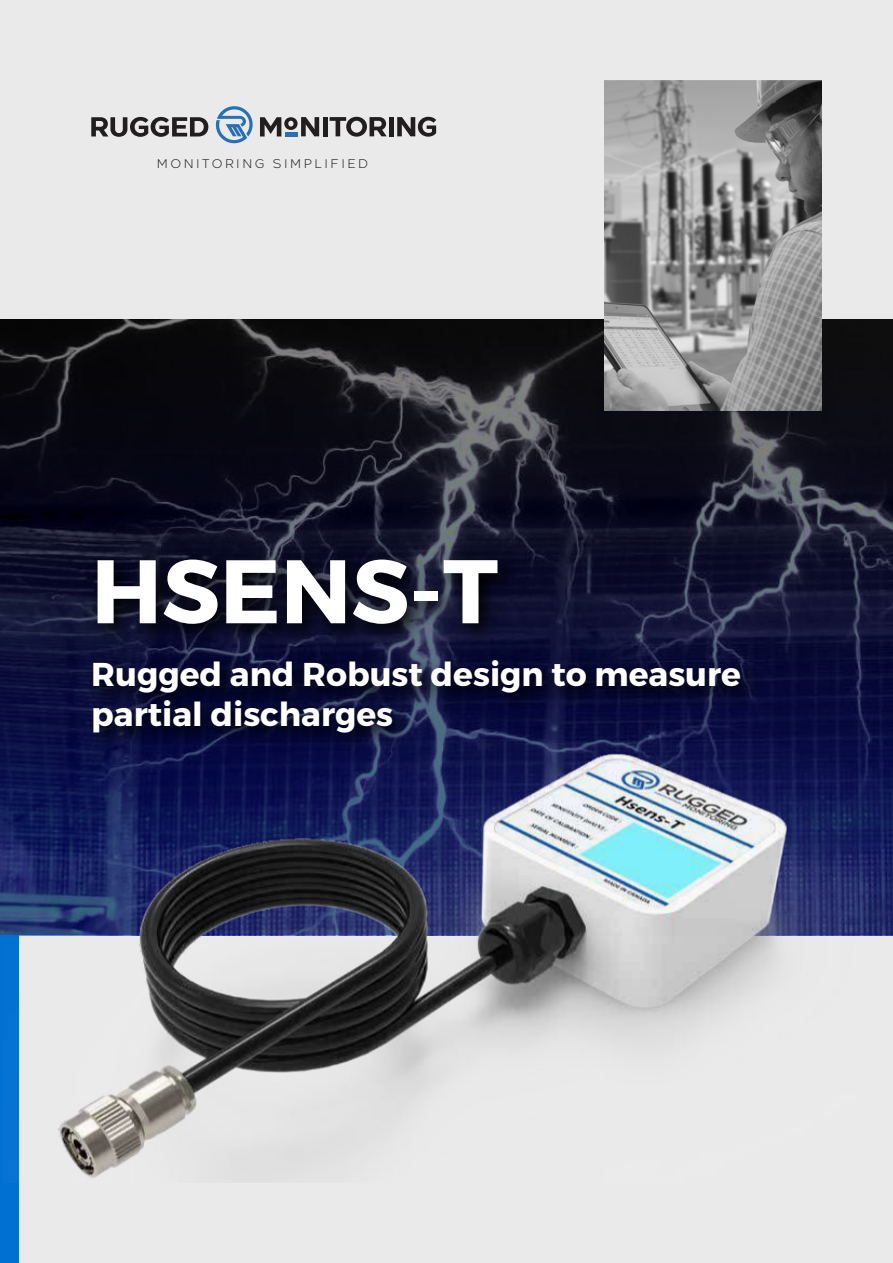
<style>
.page{position:relative;width:893px;height:1263px;background:#eaeaeb}
.page>*{position:absolute;margin:0;border:0;box-sizing:border-box;transform-origin:0 0}
.t1{font:700 90px "Montserrat";color:#fff}
.t2{font:700 33px/39.6px "Montserrat";color:#fff}
.t3{font:300 12.6px "Giga Sans";letter-spacing:.2em;color:#221f1f}
</style>
<div class="page">
<svg style="left:91px;top:117px;width:117px;height:20px"></svg>
<hr style="left:323px;top:117px;width:4px;height:19px;background:#211e1f">
<svg style="left:330px;top:117px;width:57px;height:20px"></svg>
<hr style="left:389px;top:117px;width:4px;height:19px;background:#211e1f">
<svg style="left:397px;top:117px;width:39px;height:20px"></svg>
<svg style="left:260px;top:117px;width:59px;height:19px"></svg>
<svg style="left:216px;top:106px;width:37px;height:37px"></svg>
<div style="left:0;top:935px;width:19px;height:328px;background:#0070d2"></div>
<svg style="left:0;top:319px;width:893px;height:616px"></svg>
<img style="left:74px;top:530px;width:454px;height:111px">
<img style="left:74px;top:641px;width:704px;height:102px">
<img style="left:605px;top:80px;width:216px;height:330px">
<img style="left:3px;top:743px;width:890px;height:435px">
<p class="t3" style="left:157px;top:156px;width:213px">MONITORING SIMPLIFIED</p>
<h1 class="t1" style="left:91px;top:535px;width:408px">HSENS-T</h1>
<p class="t2" style="left:91px;top:655px;width:651px">Rugged and Robust design to measure partial discharges</p>
</div>
